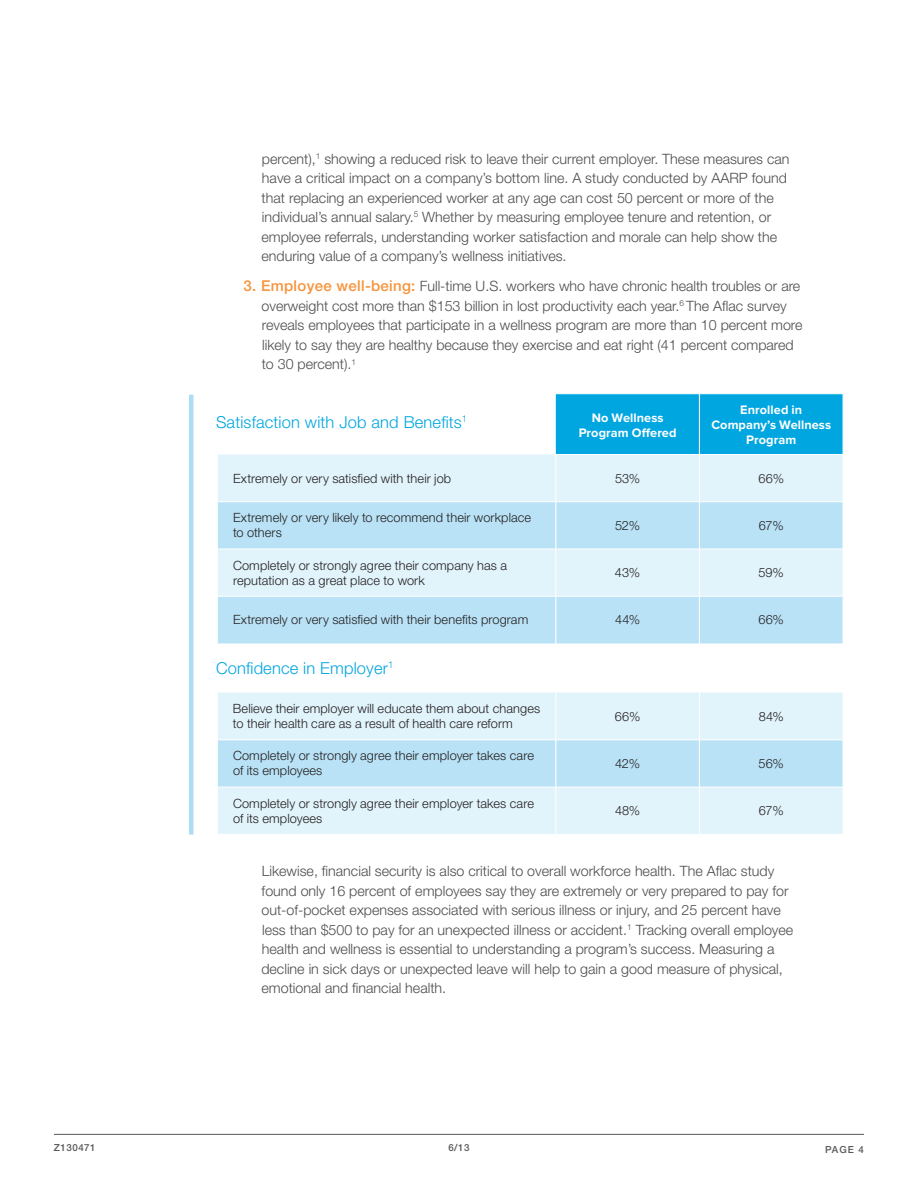
<style>
.page{position:relative;width:918px;height:1188px;background:#fff}
.page>*{position:absolute;margin:0;border:0;box-sizing:border-box;transform-origin:0 0}
.t1{font:300 16.5px "Helvetica Neue LT Std";letter-spacing:.01em;color:#00a6e0}
.t2{font:300 14.25px/19.5px "Helvetica Neue LT Std";color:#4b4c4d}
.t3{font:300 12.75px/15px "Helvetica Neue LT Std";letter-spacing:.01em;color:#231f20}
.t4{font:700 12.75px/15px "Proxima Nova";letter-spacing:.005em;color:#fff;text-align:center}
.t5{font:500 9.75px "Helvetica Neue LT Std";letter-spacing:.05em;color:#57585a}
.s1{font-weight:500;font-size:15px;color:#f7943c}
</style>
<div class="page">
<hr style="left:54px;top:1134px;width:810px;height:1px;background:#57585a">
<div style="left:189px;top:395px;width:5px;height:440px;background:#abddf3"></div>
<div style="left:556px;top:394px;width:287px;height:60px;background:#00a6e0"></div>
<div style="left:218px;top:454px;width:625px;height:380px;background:#e1f3fb"></div>
<svg style="left:217px;top:502px;width:626px;height:285px"></svg>
<hr style="left:699px;top:394px;width:1px;height:60px;background:#fff">
<hr style="left:555px;top:455px;width:1px;height:47px;background:#fff">
<hr style="left:217px;top:502px;width:1px;height:47px;background:#fff">
<hr style="left:555px;top:502px;width:1px;height:47px;background:#fff">
<hr style="left:217px;top:549px;width:1px;height:47px;background:#fff">
<hr style="left:555px;top:549px;width:1px;height:47px;background:#fff">
<hr style="left:555px;top:643px;width:1px;height:50px;background:#fff">
<hr style="left:555px;top:454px;width:144px;height:1px;background:#fff">
<hr style="left:699px;top:454px;width:144px;height:1px;background:#fff">
<hr style="left:218px;top:501px;width:338px;height:1px;background:#fff">
<hr style="left:556px;top:501px;width:143px;height:1px;background:#fff">
<hr style="left:700px;top:501px;width:143px;height:1px;background:#fff">
<hr style="left:218px;top:549px;width:338px;height:1px;background:#fff">
<hr style="left:556px;top:549px;width:143px;height:1px;background:#fff">
<hr style="left:700px;top:549px;width:143px;height:1px;background:#fff">
<hr style="left:699px;top:455px;width:1px;height:47px;background:#fff">
<hr style="left:699px;top:502px;width:1px;height:47px;background:#fff">
<hr style="left:699px;top:549px;width:1px;height:47px;background:#fff">
<hr style="left:699px;top:643px;width:1px;height:50px;background:#fff">
<hr style="left:217px;top:596px;width:1px;height:47px;background:#fff">
<hr style="left:218px;top:596px;width:338px;height:1px;background:#fff">
<hr style="left:556px;top:596px;width:143px;height:1px;background:#fff">
<hr style="left:699px;top:596px;width:144px;height:1px;background:#fff">
<hr style="left:555px;top:596px;width:1px;height:47px;background:#fff">
<hr style="left:699px;top:596px;width:1px;height:47px;background:#fff">
<hr style="left:217px;top:740px;width:1px;height:47px;background:#fff">
<hr style="left:555px;top:740px;width:1px;height:47px;background:#fff">
<hr style="left:699px;top:740px;width:1px;height:47px;background:#fff">
<hr style="left:217px;top:693px;width:1px;height:47px;background:#fff">
<hr style="left:555px;top:693px;width:1px;height:47px;background:#fff">
<hr style="left:699px;top:693px;width:1px;height:47px;background:#fff">
<hr style="left:218px;top:740px;width:338px;height:1px;background:#fff">
<hr style="left:556px;top:740px;width:143px;height:1px;background:#fff">
<hr style="left:699px;top:740px;width:144px;height:1px;background:#fff">
<hr style="left:218px;top:787px;width:338px;height:1px;background:#fff">
<hr style="left:556px;top:787px;width:143px;height:1px;background:#fff">
<hr style="left:699px;top:787px;width:144px;height:1px;background:#fff">
<hr style="left:555px;top:787px;width:1px;height:47px;background:#fff">
<hr style="left:699px;top:787px;width:1px;height:47px;background:#fff">
<p class="t2" style="left:261px;top:148px;width:530px">percent),<sup>1</sup> showing a reduced risk to leave their current employer. These measures can have a critical impact on a company’s bottom line. A study conducted by AARP found that replacing an experienced worker at any age can cost 50 percent or more of the individual’s annual salary.<sup>5</sup> Whether by measuring employee tenure and retention, or employee referrals, understanding worker satisfaction and morale can help show the enduring value of a company’s wellness initiatives.</p>
<p class="t2" style="left:261px;top:276px;width:543px;text-indent:-18px"><span class="s1">3. Employee well-being:</span> Full-time U.S. workers who have chronic health troubles or are overweight cost more than $153 billion in lost productivity each year.<sup>6</sup> The Aflac survey reveals employees that participate in a wellness program are more than 10 percent more likely to say they are healthy because they exercise and eat right (41 percent compared to 30 percent).<sup>1</sup></p>
<p class="t1" style="left:216px;top:412px;width:253px">Satisfaction with Job and Benefits<sup>1</sup></p>
<p class="t4" style="left:579px;top:410px;width:99px">No Wellness<br>Program Offered</p>
<p class="t4" style="left:711px;top:403px;width:121px">Enrolled in<br>Company’s Wellness<br>Program</p>
<p class="t3" style="left:233px;top:470px;width:220px">Extremely or very satisfied with their job</p>
<p class="t3" style="left:615px;top:470px;width:27px">53%</p>
<p class="t3" style="left:759px;top:470px;width:27px">66%</p>
<p class="t3" style="left:233px;top:510px;width:300px">Extremely or very likely to recommend their workplace to others</p>
<p class="t3" style="left:615px;top:518px;width:26px">52%</p>
<p class="t3" style="left:759px;top:518px;width:26px">67%</p>
<p class="t3" style="left:233px;top:557px;width:276px">Completely or strongly agree their company has a reputation as a great place to work</p>
<p class="t3" style="left:615px;top:565px;width:27px">43%</p>
<p class="t3" style="left:759px;top:565px;width:27px">59%</p>
<p class="t3" style="left:233px;top:612px;width:297px">Extremely or very satisfied with their benefits program</p>
<p class="t3" style="left:615px;top:612px;width:26px">44%</p>
<p class="t3" style="left:759px;top:612px;width:27px">66%</p>
<p class="t1" style="left:216px;top:658px;width:179px">Confidence in Employer<sup>1</sup></p>
<p class="t3" style="left:233px;top:701px;width:309px">Believe their employer will educate them about changes to their health care as a result of health care reform</p>
<p class="t3" style="left:615px;top:708px;width:27px">66%</p>
<p class="t3" style="left:759px;top:708px;width:26px">84%</p>
<p class="t3" style="left:233px;top:748px;width:302px">Completely or strongly agree their employer takes care of its employees</p>
<p class="t3" style="left:615px;top:756px;width:26px">42%</p>
<p class="t3" style="left:759px;top:756px;width:27px">56%</p>
<p class="t3" style="left:233px;top:795px;width:302px">Completely or strongly agree their employer takes care of its employees</p>
<p class="t3" style="left:615px;top:803px;width:27px">48%</p>
<p class="t3" style="left:759px;top:803px;width:26px">67%</p>
<p class="t2" style="left:261px;top:861px;width:533px">Likewise, financial security is also critical to overall workforce health. The Aflac study found only 16 percent of employees say they are extremely or very prepared to pay for out-of-pocket expenses associated with serious illness or injury, and 25 percent have less than $500 to pay for an unexpected illness or accident.<sup>1</sup> Tracking overall employee health and wellness is essential to understanding a program’s success. Measuring a decline in sick days or unexpected leave will help to gain a good measure of physical, emotional and financial health.</p>
<p class="t5" style="left:54px;top:1142px;width:43px">Z130471</p>
<p class="t5" style="left:448px;top:1142px;width:23px">6/13</p>
<p class="t5" style="left:825px;top:1143px;width:40px">PAGE 4</p>
</div>
